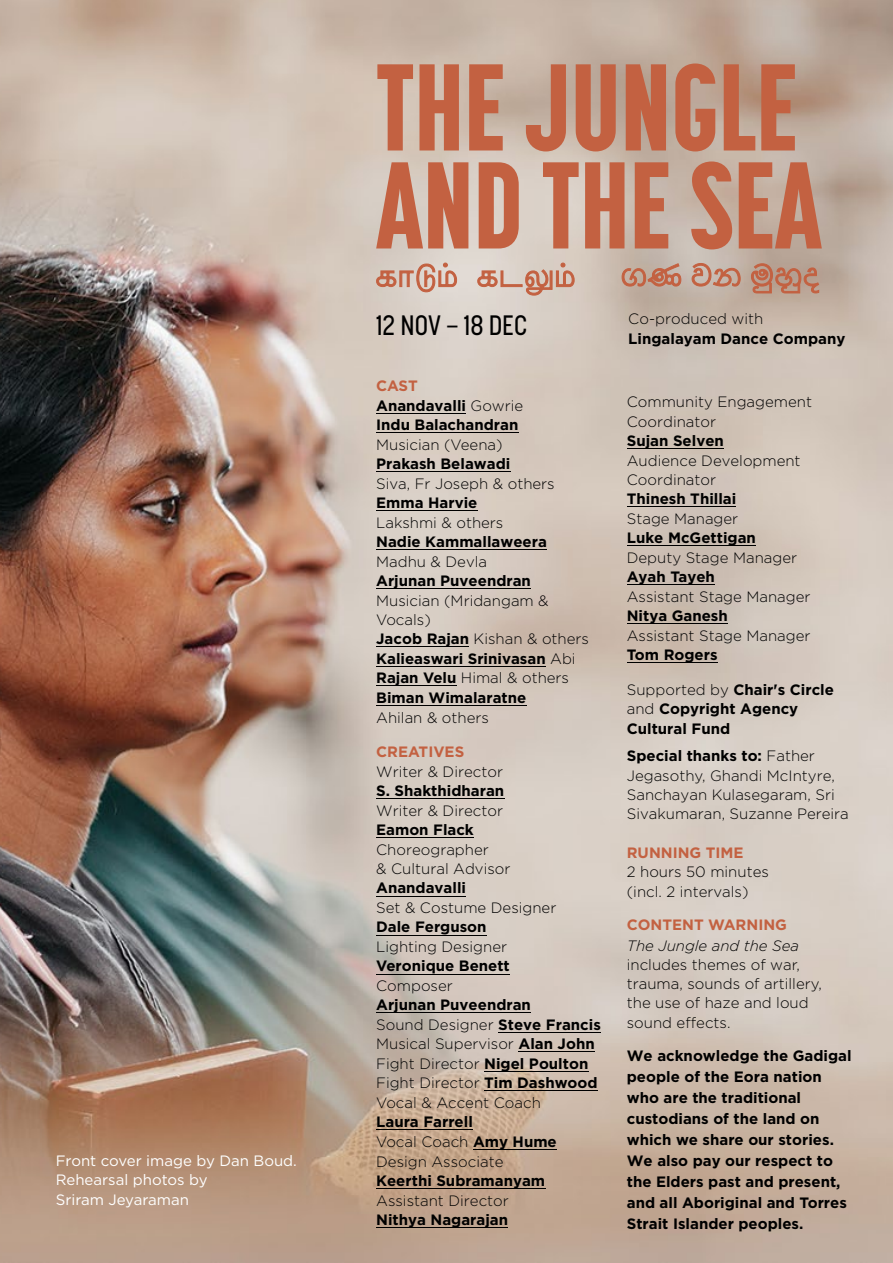
<style>
.page{position:relative;width:893px;height:1263px;background:#fff}
.page>*{position:absolute;margin:0;border:0;box-sizing:border-box;transform-origin:0 0}
.t1{font:800 121.95px/97.9px "Korolev Compressed";color:#c36141}
.t2{font:500 27.9px "Korolev Condensed";color:#000}
.t3{font:300 15px/19.5px "Gotham";color:#000}
.t4{font:700 15px/21px "Gotham";color:#000}
.t5{font:15px/19.5px "Gotham";color:#fff}
.t6{font:700 15px "Gotham";color:#c36141}
.t7{font:italic 300 15px "Gotham";color:#000}
.s1{color:#c36141}
.s2{font-weight:300}
.s3{font-weight:700}
</style>
<div class="page">
<img style="left:0;top:0;width:893px;height:1263px">
<hr style="left:376px;top:1227px;width:132px;height:1px;background:#000">
<hr style="left:376px;top:1188px;width:169px;height:1px;background:#000">
<hr style="left:473px;top:1149px;width:84px;height:1px;background:#000">
<hr style="left:376px;top:1129px;width:97px;height:1px;background:#000">
<hr style="left:484px;top:1090px;width:114px;height:1px;background:#000">
<hr style="left:484px;top:1071px;width:104px;height:1px;background:#000">
<hr style="left:518px;top:1051px;width:77px;height:1px;background:#000">
<hr style="left:498px;top:1032px;width:103px;height:1px;background:#000">
<hr style="left:376px;top:1012px;width:155px;height:1px;background:#000">
<hr style="left:376px;top:974px;width:134px;height:1px;background:#000">
<hr style="left:376px;top:935px;width:111px;height:1px;background:#000">
<hr style="left:376px;top:896px;width:90px;height:1px;background:#000">
<hr style="left:376px;top:837px;width:98px;height:1px;background:#000">
<hr style="left:376px;top:798px;width:128px;height:1px;background:#000">
<hr style="left:376px;top:705px;width:150px;height:1px;background:#000">
<hr style="left:376px;top:685px;width:80px;height:1px;background:#000">
<hr style="left:376px;top:666px;width:170px;height:1px;background:#000">
<hr style="left:376px;top:646px;width:93px;height:1px;background:#000">
<hr style="left:376px;top:588px;width:155px;height:1px;background:#000">
<hr style="left:376px;top:549px;width:171px;height:1px;background:#000">
<hr style="left:376px;top:510px;width:101px;height:1px;background:#000">
<hr style="left:376px;top:471px;width:134px;height:1px;background:#000">
<hr style="left:376px;top:432px;width:142px;height:1px;background:#000">
<hr style="left:376px;top:413px;width:90px;height:1px;background:#000">
<svg style="left:621px;top:262px;width:199px;height:32px;background:#bf9684"></svg>
<svg style="left:375px;top:262px;width:83px;height:31px;background:#d3afa0"></svg>
<svg style="left:477px;top:262px;width:98px;height:34px;background:#d4b3a4"></svg>
<hr style="left:627px;top:662px;width:90px;height:1px;background:#000">
<hr style="left:627px;top:623px;width:100px;height:1px;background:#000">
<hr style="left:627px;top:584px;width:88px;height:1px;background:#000">
<hr style="left:627px;top:545px;width:128px;height:1px;background:#000">
<hr style="left:627px;top:506px;width:109px;height:1px;background:#000">
<hr style="left:627px;top:448px;width:96px;height:1px;background:#000">
<p class="t5" style="left:56px;top:1150px;width:243px">Front cover image by Dan Boud.<br>Rehearsal photos by<br>Sriram Jeyaraman</p>
<h1 class="t1" style="left:376px;top:57px;width:447px">THE JUNGLE<br>AND THE SEA</h1>
<h2 class="t2" style="left:376px;top:308px;width:153px">12 NOV – 18 DEC</h2>
<p class="t4" style="left:376px;top:376px;width:149px;line-height:19.5px"><span class="s1">CAST<br></span>Anandavalli <span class="s2">Gowrie<br></span>Indu Balachandran</p>
<p class="t3" style="left:376px;top:435px;width:128px">Musician (Veena)</p>
<p class="t4" style="left:376px;top:453px;width:136px">Prakash Belawadi</p>
<p class="t3" style="left:376px;top:474px;width:180px">Siva, Fr Joseph &amp; others</p>
<p class="t4" style="left:376px;top:492px;width:103px">Emma Harvie</p>
<p class="t3" style="left:376px;top:513px;width:129px">Lakshmi &amp; others</p>
<p class="t4" style="left:376px;top:531px;width:172px">Nadie Kammallaweera</p>
<p class="t3" style="left:376px;top:551px;width:112px">Madhu &amp; Devla</p>
<p class="t4" style="left:376px;top:570px;width:156px">Arjunan Puveendran</p>
<p class="t4" style="left:376px;top:591px;width:214px;line-height:19.4px"><span class="s2">Musician (Mridangam &amp;<br>Vocals)<br></span>Jacob Rajan <span class="s2">Kishan &amp; others<br></span>Kalieaswari Srinivasan <span class="s2">Abi<br></span>Rajan Velu <span class="s2">Himal &amp; others<br></span>Biman Wimalaratne</p>
<p class="t3" style="left:376px;top:707px;width:114px">Ahilan &amp; others</p>
<p class="t6" style="left:376px;top:742px;width:90px">CREATIVES</p>
<p class="t3" style="left:376px;top:762px;width:128px">Writer &amp; Director</p>
<p class="t4" style="left:376px;top:780px;width:130px">S. Shakthidharan</p>
<p class="t3" style="left:376px;top:801px;width:128px">Writer &amp; Director</p>
<p class="t4" style="left:376px;top:819px;width:99px">Eamon Flack</p>
<p class="t3" style="left:376px;top:840px;width:136px">Choreographer<br>&amp; Cultural Advisor</p>
<p class="t4" style="left:376px;top:877px;width:91px">Anandavalli</p>
<p class="t3" style="left:376px;top:898px;width:182px">Set &amp; Costume Designer</p>
<p class="t4" style="left:376px;top:916px;width:112px">Dale Ferguson</p>
<p class="t3" style="left:376px;top:937px;width:132px">Lighting Designer</p>
<p class="t4" style="left:376px;top:955px;width:135px">Veronique Benett</p>
<p class="t3" style="left:376px;top:976px;width:78px">Composer</p>
<p class="t3" style="left:376px;top:995px;width:226px"><span class="s3">Arjunan Puveendran<br></span>Sound Designer <span class="s3">Steve Francis<br></span>Musical Supervisor <span class="s3">Alan John<br></span>Fight Director <span class="s3">Nigel Poulton<br></span>Fight Director <span class="s3">Tim Dashwood<br></span>Vocal &amp; Accent Coach</p>
<p class="t3" style="left:376px;top:1111px;width:182px"><span class="s3">Laura Farrell<br></span>Vocal Coach <span class="s3">Amy Hume<br></span>Design Associate</p>
<p class="t4" style="left:376px;top:1170px;width:171px">Keerthi Subramanyam</p>
<p class="t3" style="left:376px;top:1190px;width:134px">Assistant Director</p>
<p class="t4" style="left:376px;top:1209px;width:133px">Nithya Nagarajan</p>
<p class="t3" style="left:628px;top:308px;width:137px">Co-produced with</p>
<p class="t4" style="left:628px;top:328px;width:219px">Lingalayam Dance Company</p>
<p class="t3" style="left:627px;top:392px;width:187px">Community Engagement<br>Coordinator</p>
<p class="t4" style="left:627px;top:430px;width:99px">Sujan Selven</p>
<p class="t3" style="left:627px;top:450px;width:175px">Audience Development<br>Coordinator</p>
<p class="t4" style="left:627px;top:488px;width:111px">Thinesh Thillai</p>
<p class="t3" style="left:627px;top:509px;width:113px">Stage Manager</p>
<p class="t4" style="left:627px;top:527px;width:131px">Luke McGettigan</p>
<p class="t3" style="left:627px;top:547px;width:172px">Deputy Stage Manager</p>
<p class="t4" style="left:627px;top:566px;width:90px">Ayah Tayeh</p>
<p class="t3" style="left:627px;top:587px;width:185px">Assistant Stage Manager</p>
<p class="t4" style="left:627px;top:605px;width:103px">Nitya Ganesh</p>
<p class="t3" style="left:627px;top:626px;width:185px">Assistant Stage Manager</p>
<p class="t4" style="left:627px;top:644px;width:92px">Tom Rogers</p>
<p class="t4" style="left:627px;top:679px;width:209px;line-height:19.5px"><span class="s2">Supported by</span> Chair's Circle <span class="s2">and</span> Copyright Agency<br>Cultural Fund</p>
<p class="t3" style="left:627px;top:745px;width:224px"><span class="s3">Special thanks to:</span> Father<br>Jegasothy, Ghandi McIntyre,<br>Sanchayan Kulasegaram, Sri<br>Sivakumaran, Suzanne Pereira</p>
<p class="t6" style="left:627px;top:842px;width:118px">RUNNING TIME</p>
<p class="t3" style="left:627px;top:862px;width:144px">2 hours 50 minutes (incl. 2 intervals)</p>
<p class="t6" style="left:627px;top:915px;width:162px">CONTENT WARNING</p>
<p class="t7" style="left:627px;top:936px;width:174px">The Jungle and the Sea</p>
<p class="t3" style="left:627px;top:955px;width:196px">includes themes of war, trauma, sounds of artillery, the use of haze and loud sound effects.</p>
<p class="t4" style="left:627px;top:1045px;width:226px">We acknowledge the Gadigal people of the Eora nation who are the traditional custodians of the land on which we share our stories.<br>We also pay our respect to the Elders past and present, and all Aboriginal and Torres<br>Strait Islander peoples.</p>
</div>
